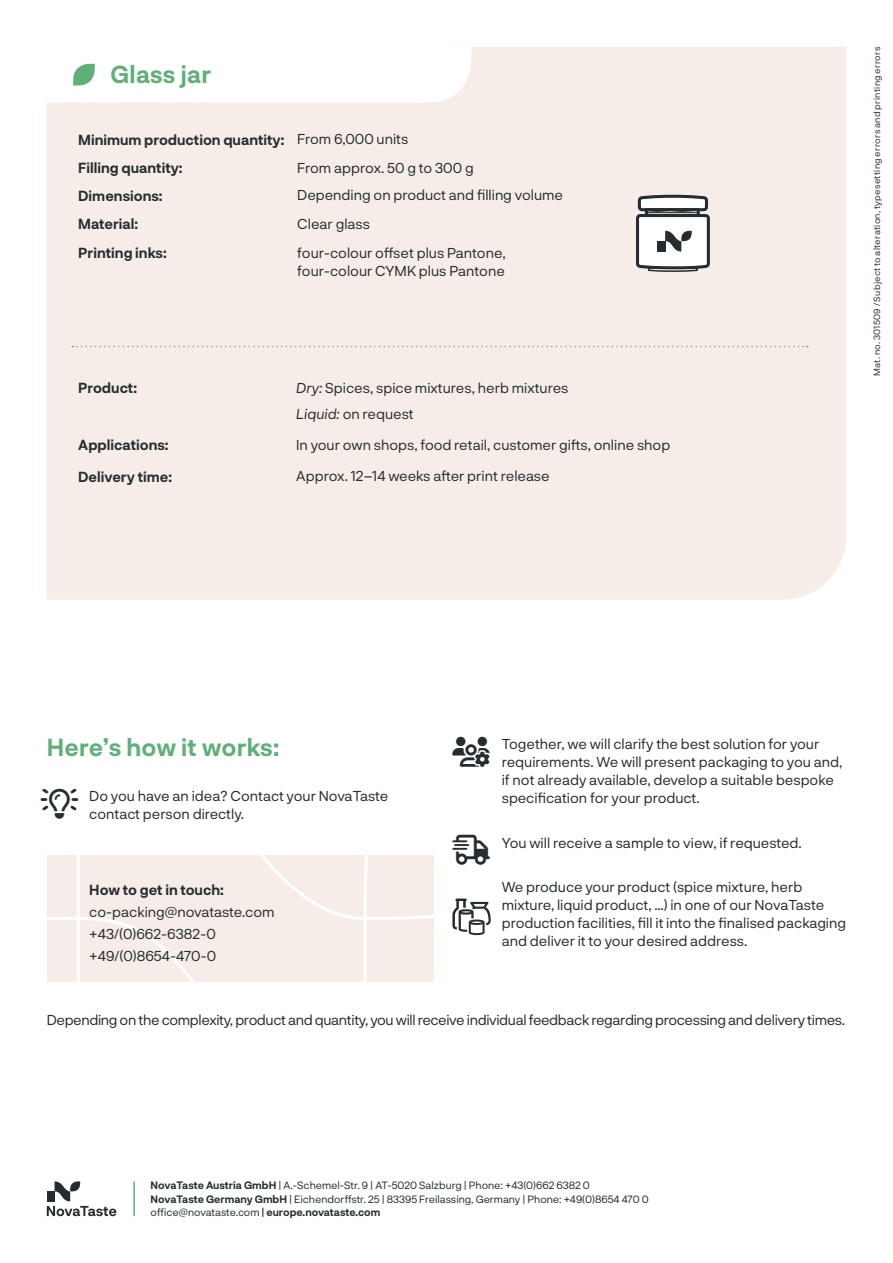
<style>
.page{position:relative;width:893px;height:1263px;background:#fff}
.page>*{position:absolute;margin:0;border:0;box-sizing:border-box;transform-origin:0 0}
.t1{font:700 24px "Neurial Grotesk";letter-spacing:.01em;color:#5eb078}
.t2{font:14.25px/18px "Neurial Grotesk";color:#252d30}
.t3{font:700 14.25px/28.2px "Neurial Grotesk";color:#252d30}
.t4{font:14.25px "Neurial Grotesk";letter-spacing:-.025em;color:#252d30}
.t5{font:10.5px/13.5px "Neurial Grotesk";color:#252d30}
.t6{font:9px "Neurial Grotesk";letter-spacing:.03em;color:#252d30}
.s1{font-weight:400}
.s2{font-style:italic}
.s3{font-weight:700}
</style>
<div class="page">
<div style="left:47px;top:855px;width:387px;height:127px;background:#f7ede8"></div>
<div style="left:47px;top:47px;width:799px;height:553px;background:#f7ede8"></div>
<svg style="left:47px;top:47px;width:425px;height:56px"></svg>
<svg style="left:72px;top:346px;width:736px;height:1px"></svg>
<svg style="left:634px;top:193px;width:77px;height:80px"></svg>
<hr style="left:647px;top:212px;width:51px;height:1px;background:#252d30">
<svg style="left:452px;top:898px;width:39px;height:37px"></svg>
<hr style="left:133px;top:1181px;width:2px;height:35px;background:#5eb078">
<svg style="left:47px;top:1181px;width:69px;height:35px"></svg>
<h1 class="t1" style="left:111px;top:57px;width:102px">Glass jar</h1>
<p class="t3" style="left:78px;top:125px;width:332px">Minimum production quantity: <span class="s1">From 6,000 units<br></span>Filling quantity:</p>
<p class="t2" style="left:297px;top:158px;width:178px">From approx. 50 g to 300 g</p>
<p class="t3" style="left:78px;top:181px;width:86px">Dimensions:</p>
<p class="t2" style="left:297px;top:186px;width:267px">Depending on product and filling volume</p>
<p class="t3" style="left:78px;top:209px;width:62px">Material:</p>
<p class="t2" style="left:297px;top:214px;width:74px">Clear glass</p>
<p class="t3" style="left:78px;top:238px;width:90px">Printing inks:</p>
<p class="t2" style="left:297px;top:243px;width:210px">four-colour offset plus Pantone, four-colour CYMK plus Pantone</p>
<p class="t3" style="left:78px;top:373px;width:60px">Product:</p>
<p class="t2" style="left:296px;top:374px;width:274px;line-height:26.5px"><span class="s2">Dry:</span> Spices, spice mixtures, herb mixtures<br><span class="s2">Liquid:</span> on request</p>
<p class="t3" style="left:78px;top:430px;width:92px">Applications:</p>
<p class="t2" style="left:296px;top:435px;width:376px">In your own shops, food retail, customer gifts, online shop</p>
<p class="t3" style="left:78px;top:462px;width:95px">Delivery time:</p>
<p class="t2" style="left:296px;top:467px;width:255px">Approx. 12–14 weeks after print release</p>
<p class="t6" style="left:871px;top:376px;width:331px;rotate:-90deg">Mat. no. 301509 / Subject to alteration, typesetting errors and printing errors</p>
<h1 class="t1" style="left:47px;top:730px;width:234px">Here’s how it works:</h1>
<p class="t2" style="left:89px;top:786px;width:301px">Do you have an idea? Contact your NovaTaste contact person directly.</p>
<p class="t3" style="left:89px;top:874px;width:136px">How to get in touch:</p>
<p class="t2" style="left:89px;top:900px;width:187px;line-height:22.2px">co-packing@novataste.com +43/(0)662-6382-0 +49/(0)8654-470-0</p>
<p class="t2" style="left:502px;top:734px;width:342px">Together, we will clarify the best solution for your requirements. We will present packaging to you and, if not already available, develop a suitable bespoke specification for your product.</p>
<p class="t2" style="left:502px;top:833px;width:302px">You will receive a sample to view, if requested.</p>
<p class="t2" style="left:502px;top:877px;width:346px">We produce your product (spice mixture, herb mixture, liquid product, …) in one of our NovaTaste production facilities, fill it into the finalised packaging and deliver it to your desired address.</p>
<p class="t4" style="left:47px;top:1010px;width:800px">Depending on the complexity, product and quantity, you will receive individual feedback regarding processing and delivery times.</p>
<p class="t5" style="left:151px;top:1178px;width:500px"><span class="s3">NovaTaste Austria GmbH</span> | A.-Schemel-Str. 9 | AT-5020 Salzburg | Phone: +43(0)662 6382 0<br><span class="s3">NovaTaste Germany GmbH</span> | Eichendorffstr. 25 | 83395 Freilassing, Germany | Phone: +49(0)8654 470 0 office@novataste.com <span class="s3">| europe.novataste.com</span></p>
</div>
